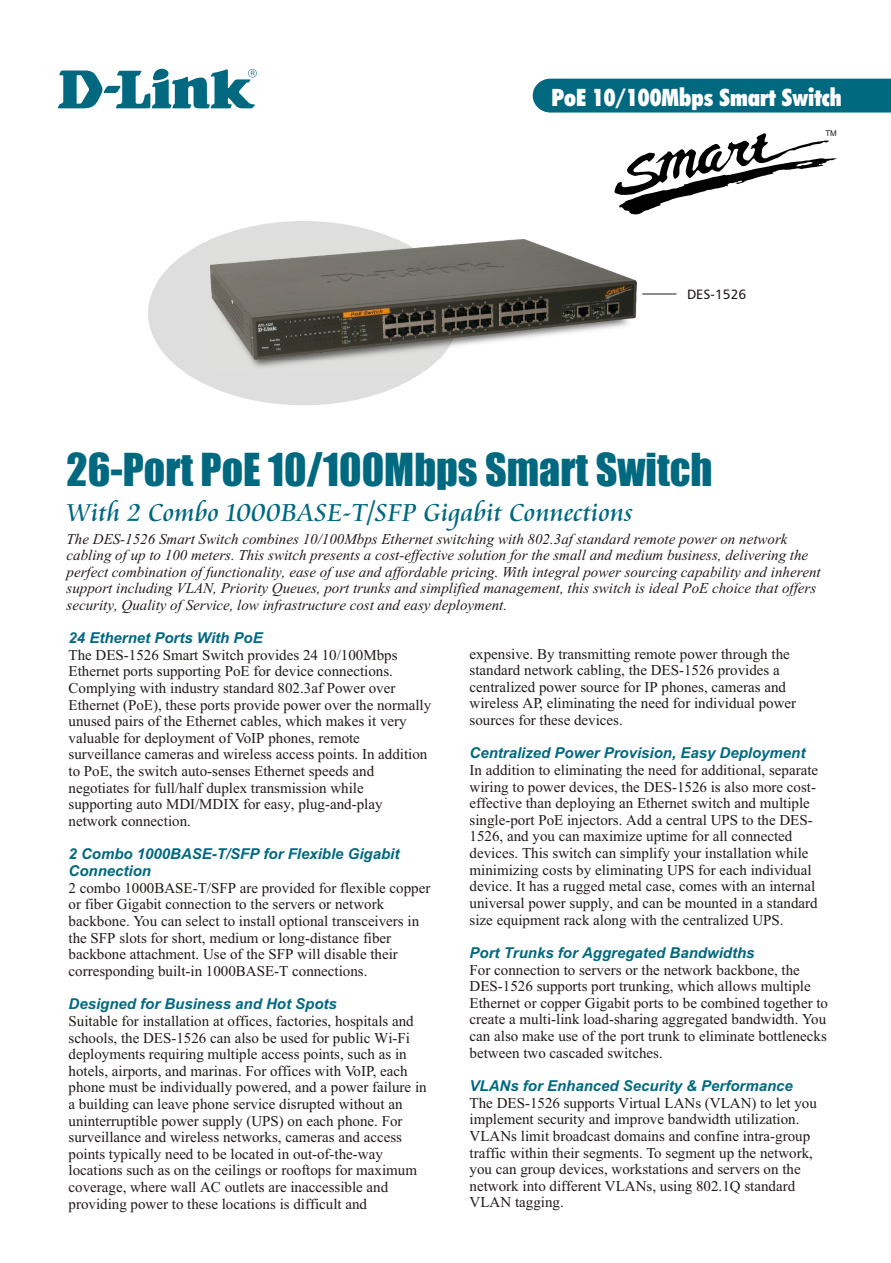
<style>
.page{position:relative;width:891px;height:1263px;background:#fff}
.page>*{position:absolute;margin:0;border:0;box-sizing:border-box;transform-origin:0 0}
.t1{font:42px "Impact";color:#006980}
.t2{font:27px "Cataneo BT";color:#006980}
.t3{font:24px "Futura X Blk Cn BT";color:#fff}
.t4{font:15px/16.6px "Times New Roman";color:#1f1a17}
.t5{font:italic 15px/16.6px "Times New Roman";color:#1f1a17}
.t6{font:italic 700 15px/16.8px "Arial";color:#006980}
.t7{font:13.5px "Humnst 777 BT";color:#1f1a17}
.t8{font:7.95px "Arial";color:#1f1a17}
</style>
<div class="page">
<svg style="left:532px;top:78px;width:359px;height:35px;background:#0b6f85"></svg>
<svg style="left:58px;top:68px;width:199px;height:41px"></svg>
<hr style="left:642px;top:294px;width:34px;height:1px;background:#1f1a17">
<div style="left:148px;top:221px;width:311px;height:184px;background:#dedede;border-radius:50%"></div>
<svg style="left:614px;top:133px;width:223px;height:82px"></svg>
<img style="left:250px;top:359px;width:189px;height:12px">
<img style="left:210px;top:239px;width:427px;height:120px">
<h3 class="t3" style="left:551px;top:87px;width:292px">PoE 10/100Mbps Smart Switch</h3>
<p class="t7" style="left:687px;top:289px;width:61px">DES-1526</p>
<p class="t8" style="left:825px;top:130px;width:13px">TM</p>
<h1 class="t1" style="left:67px;top:453px;width:648px">26-Port PoE 10/100Mbps Smart Switch</h1>
<h2 class="t2" style="left:67px;top:500px;width:568px">With 2 Combo 1000BASE-T/SFP Gigabit Connections</h2>
<p class="t5" style="left:67px;top:532px;width:756px">The DES-1526 Smart Switch combines 10/100Mbps Ethernet switching with 802.3af standard remote power on network cabling of up to 100 meters. This switch presents a cost-effective solution for the small and medium business, delivering the perfect combination of functionality, ease of use and affordable pricing. With integral power sourcing capability and inherent support including VLAN, Priority Queues, port trunks and simplified management, this switch is ideal PoE choice that offers security, Quality of Service, low infrastructure cost and easy deployment.</p>
<p class="t6" style="left:69px;top:631px;width:196px">24 Ethernet Ports With PoE</p>
<p class="t4" style="left:69px;top:648px;width:364px">The DES-1526 Smart Switch provides 24 10/100Mbps Ethernet ports supporting PoE for device connections.<br>Complying with industry standard 802.3af Power over Ethernet (PoE), these ports provide power over the normally unused pairs of the Ethernet cables, which makes it very valuable for deployment of VoIP phones, remote surveillance cameras and wireless access points. In addition to PoE, the switch auto-senses Ethernet speeds and negotiates for full/half duplex transmission while supporting auto MDI/MDIX for easy, plug-and-play network connection.</p>
<p class="t6" style="left:69px;top:847px;width:332px">2 Combo 1000BASE-T/SFP for Flexible Gigabit<br>Connection</p>
<p class="t4" style="left:69px;top:881px;width:363px">2 combo 1000BASE-T/SFP are provided for flexible copper or fiber Gigabit connection to the servers or network backbone. You can select to install optional transceivers in the SFP slots for short, medium or long-distance fiber backbone attachment. Use of the SFP will disable their corresponding built-in 1000BASE-T connections.</p>
<p class="t4" style="left:69px;top:1014px;width:360px">Suitable for installation at offices, factories, hospitals and schools, the DES-1526 can also be used for public Wi-Fi deployments requiring multiple access points, such as in hotels, airports, and marinas. For offices with VoIP, each phone must be individually powered, and a power failure in a building can leave phone service disrupted without an uninterruptible power supply (UPS) on each phone. For surveillance and wireless networks, cameras and access points typically need to be located in out-of-the-way locations such as on the ceilings or rooftops for maximum coverage, where wall AC outlets are inaccessible and providing power to these locations is difficult and</p>
<p class="t6" style="left:69px;top:997px;width:270px">Designed for Business and Hot Spots</p>
<p class="t4" style="left:470px;top:647px;width:328px">expensive. By transmitting remote power through the standard network cabling, the DES-1526 provides a centralized power source for IP phones, cameras and wireless AP, eliminating the need for individual power sources for these devices.</p>
<p class="t4" style="left:470px;top:763px;width:350px">In addition to eliminating the need for additional, separate wiring to power devices, the DES-1526 is also more cost&shy;effective than deploying an Ethernet switch and multiple single-port PoE injectors. Add a central UPS to the DES-1526, and you can maximize uptime for all connected devices. This switch can simplify your installation while minimizing costs by eliminating UPS for each individual device. It has a rugged metal case, comes with an internal universal power supply, and can be mounted in a standard size equipment rack along with the centralized UPS.</p>
<p class="t4" style="left:470px;top:963px;width:360px">For connection to servers or the network backbone, the DES-1526 supports port trunking, which allows multiple Ethernet or copper Gigabit ports to be combined together to create a multi-link load-sharing aggregated bandwidth. You can also make use of the port trunk to eliminate bottlenecks between two cascaded switches.</p>
<p class="t4" style="left:470px;top:1096px;width:349px">The DES-1526 supports Virtual LANs (VLAN) to let you implement security and improve bandwidth utilization.<br>VLANs limit broadcast domains and confine intra-group traffic within their segments. To segment up the network, you can group devices, workstations and servers on the network into different VLANs, using 802.1Q standard VLAN tagging.</p>
<p class="t6" style="left:470px;top:746px;width:337px">Centralized Power Provision, Easy Deployment</p>
<p class="t6" style="left:470px;top:946px;width:286px">Port Trunks for Aggregated Bandwidths</p>
<p class="t6" style="left:470px;top:1079px;width:325px">VLANs for Enhanced Security &amp; Performance</p>
</div>
